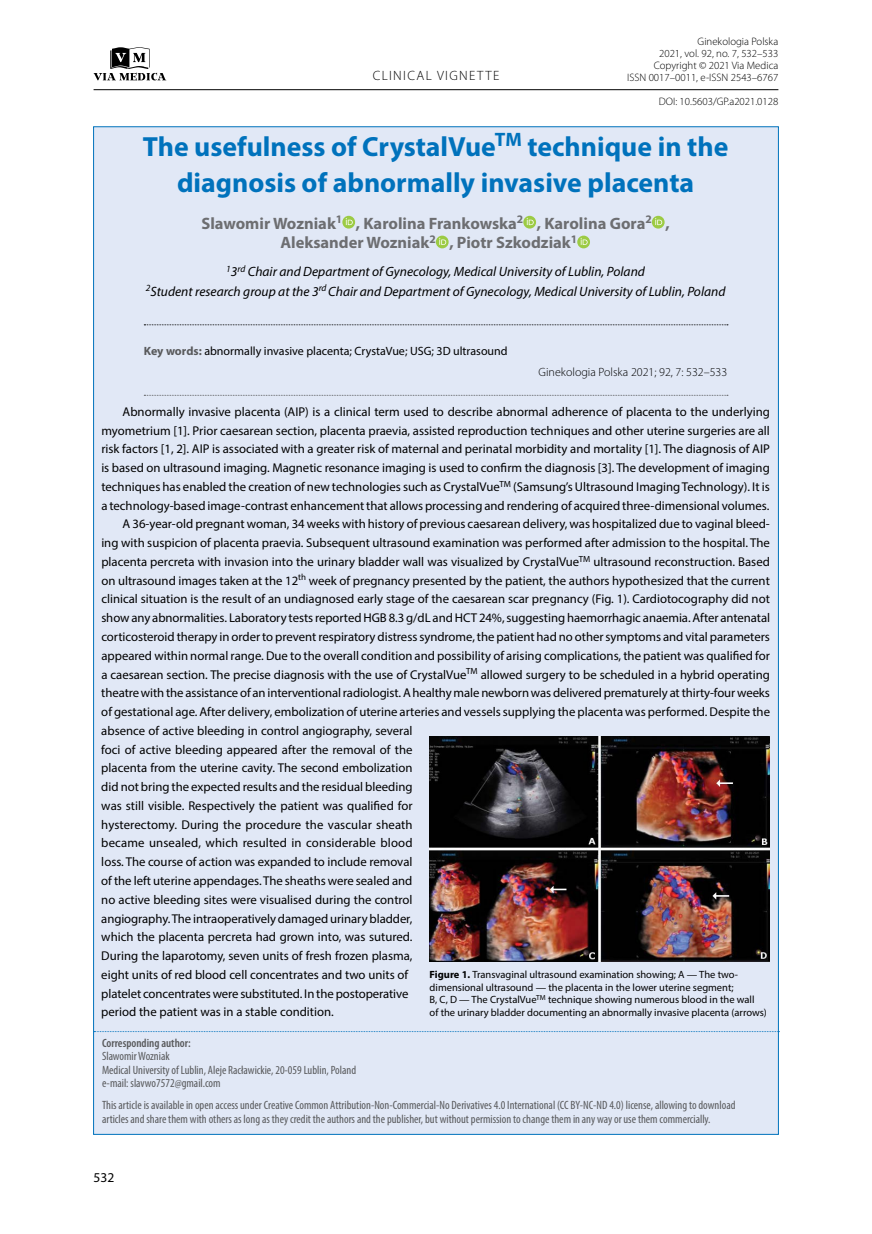
<style>
.page{position:relative;width:872px;height:1234px;background:#fff}
.page>*{position:absolute;margin:0;border:0;box-sizing:border-box;transform-origin:0 0}
.t1{font:700 27.75px/36px "Myriad Pro";color:#0072bc;text-align:center}
.t2{font:700 16.5px/19.8px "Myriad Pro";color:#6d6e71}
.t3{font:italic 13.5px/19.5px "Myriad Pro";color:#000;text-align:center}
.t4{font:300 13.5px "Myriad Pro";letter-spacing:.1em;color:#000}
.t5{font:13.5px "Myriad Pro";color:#000}
.t6{font:12.75px "Myriad Pro";color:#000}
.t7{font:condensed 12px/13.5px "Myriad Pro";color:#58595b}
.t8{font:12px "Myriad Pro";color:#000}
.t9{font:300 12px "Myriad Pro";color:#000}
.t10{font:600 condensed 12px "Myriad Pro";color:#58595b}
.t11{font:300 10.8px/12px "Myriad Pro";color:#000;text-align:right}
.t12{font:10.5px/12.8px "Myriad Pro";color:#000}
.s1{font-weight:700;color:#58595b}
.s2{font-weight:700}
</style>
<div class="page">
<svg style="left:94px;top:47px;width:72px;height:34px"></svg>
<hr style="left:94px;top:89px;width:684px;height:1px;background:#000">
<div style="left:93px;top:126px;width:685px;height:1008px;background:#e1e8f6"></div>
<svg style="left:144px;top:324px;width:584px;height:1px"></svg>
<svg style="left:144px;top:395px;width:584px;height:1px"></svg>
<svg style="left:342px;top:216px;width:13px;height:12px"></svg>
<svg style="left:346px;top:218px;width:7px;height:7px"></svg>
<svg style="left:523px;top:216px;width:13px;height:12px"></svg>
<svg style="left:526px;top:218px;width:8px;height:7px"></svg>
<div style="left:652px;top:216px;width:12px;height:12px;background:#9ccb44;border-radius:50%"></div>
<svg style="left:655px;top:218px;width:7px;height:7px"></svg>
<div style="left:436px;top:235px;width:12px;height:13px;background:#9ccb44;border-radius:50%"></div>
<svg style="left:439px;top:238px;width:7px;height:7px"></svg>
<svg style="left:577px;top:235px;width:13px;height:13px"></svg>
<svg style="left:580px;top:238px;width:7px;height:7px"></svg>
<img style="left:429px;top:736px;width:341px;height:225px">
<p class="t4" style="left:373px;top:68px;width:128px">CLINICAL VIGNETTE</p>
<p class="t11" style="left:627px;top:36px;width:153px">Ginekologia Polska<br>2021, vol. 92, no. 7, 532–533<br>Copyright © 2021 Via Medica<br>ISSN 0017–0011, e-ISSN 2543–6767</p>
<p class="t11" style="left:659px;top:96px;width:121px">DOI: 10.5603/GP.a2021.0128</p>
<h1 class="t1" style="left:143px;top:127px;width:587px">The usefulness of CrystalVue<sup>TM</sup> technique in the diagnosis of abnormally invasive placenta</h1>
<p class="t2" style="left:280px;top:212px;width:391px;text-indent:-79px">Slawomir Wozniak<sup>1</sup> , Karolina Frankowska<sup>2</sup> , Karolina Gora<sup>2</sup> ,<br>Aleksander Wozniak<sup>2</sup> , Piotr Szkodziak<sup>1</sup></p>
<p class="t3" style="left:146px;top:262px;width:581px"><sup>1</sup>3<sup>rd</sup> Chair and Department of Gynecology, Medical University of Lublin, Poland<br><sup>2</sup>Student research group at the 3<sup>rd</sup> Chair and Department of Gynecology, Medical University of Lublin, Poland</p>
<p class="t8" style="left:144px;top:343px;width:365px"><span class="s1">Key words:</span> abnormally invasive placenta; CrystaVue; USG; 3D ultrasound</p>
<p class="t9" style="left:538px;top:365px;width:190px">Ginekologia Polska 2021; 92, 7: 532–533</p>
<p class="t6" style="left:123px;top:403px;width:649px">Abnormally invasive placenta (AIP) is a clinical term used to describe abnormal adherence of placenta to the underlying</p>
<p class="t6" style="left:101px;top:422px;width:670px">myometrium [1]. Prior caesarean section, placenta praevia, assisted reproduction techniques and other uterine surgeries are all</p>
<p class="t6" style="left:101px;top:441px;width:670px">risk factors [1, 2]. AIP is associated with a greater risk of maternal and perinatal morbidity and mortality [1]. The diagnosis of AIP</p>
<p class="t6" style="left:101px;top:460px;width:670px">is based on ultrasound imaging. Magnetic resonance imaging is used to confirm the diagnosis [3]. The development of imaging</p>
<p class="t6" style="left:101px;top:478px;width:670px">techniques has enabled the creation of new technologies such as CrystalVue<sup>TM</sup> (Samsung’s Ultrasound Imaging Technology). It is</p>
<p class="t6" style="left:101px;top:497px;width:669px">a technology-based image-contrast enhancement that allows processing and rendering of acquired three-dimensional volumes.</p>
<p class="t6" style="left:123px;top:516px;width:649px">A 36-year-old pregnant woman, 34 weeks with history of previous caesarean delivery, was hospitalized due to vaginal bleed-</p>
<p class="t6" style="left:101px;top:535px;width:670px">ing with suspicion of placenta praevia. Subsequent ultrasound examination was performed after admission to the hospital. The</p>
<p class="t6" style="left:101px;top:553px;width:670px">placenta percreta with invasion into the urinary bladder wall was visualized by CrystalVue<sup>TM</sup> ultrasound reconstruction. Based</p>
<p class="t6" style="left:101px;top:572px;width:670px">on ultrasound images taken at the 12<sup>th</sup> week of pregnancy presented by the patient, the authors hypothesized that the current</p>
<p class="t6" style="left:101px;top:591px;width:670px">clinical situation is the result of an undiagnosed early stage of the caesarean scar pregnancy (Fig. 1). Cardiotocography did not</p>
<p class="t6" style="left:101px;top:610px;width:670px">show any abnormalities. Laboratory tests reported HGB 8.3 g/dL and HCT 24%, suggesting haemorrhagic anaemia. After antenatal</p>
<p class="t6" style="left:101px;top:628px;width:670px">corticosteroid therapy in order to prevent respiratory distress syndrome, the patient had no other symptoms and vital parameters</p>
<p class="t6" style="left:101px;top:647px;width:670px">appeared within normal range. Due to the overall condition and possibility of arising complications, the patient was qualified for</p>
<p class="t6" style="left:101px;top:666px;width:670px">a caesarean section. The precise diagnosis with the use of CrystalVue<sup>TM</sup> allowed surgery to be scheduled in a hybrid operating</p>
<p class="t6" style="left:101px;top:685px;width:670px">theatre with the assistance of an interventional radiologist. A healthy male newborn was delivered prematurely at thirty-four weeks</p>
<p class="t6" style="left:101px;top:703px;width:670px">of gestational age.After delivery, embolization of uterine arteries and vessels supplying the placenta was performed. Despite the</p>
<p class="t6" style="left:101px;top:722px;width:313px">absence of active bleeding in control angiography, several</p>
<p class="t6" style="left:101px;top:741px;width:313px">foci of active bleeding appeared after the removal of the</p>
<p class="t6" style="left:101px;top:760px;width:313px">placenta from the uterine cavity. The second embolization</p>
<p class="t6" style="left:101px;top:778px;width:313px">did not bring the expected results and the residual bleeding</p>
<p class="t6" style="left:101px;top:797px;width:313px">was still visible. Respectively the patient was qualified for</p>
<p class="t6" style="left:101px;top:816px;width:313px">hysterectomy. During the procedure the vascular sheath</p>
<p class="t6" style="left:101px;top:835px;width:313px">became unsealed, which resulted in considerable blood</p>
<p class="t6" style="left:101px;top:853px;width:313px">loss. The course of action was expanded to include removal</p>
<p class="t6" style="left:101px;top:872px;width:312px">of the left uterine appendages. The sheaths were sealed and</p>
<p class="t6" style="left:101px;top:891px;width:313px">no active bleeding sites were visualised during the control</p>
<p class="t6" style="left:101px;top:910px;width:312px">angiography. The intraoperatively damaged urinary bladder,</p>
<p class="t6" style="left:101px;top:928px;width:313px">which the placenta percreta had grown into, was sutured.</p>
<p class="t6" style="left:101px;top:947px;width:313px">During the laparotomy, seven units of fresh frozen plasma,</p>
<p class="t6" style="left:101px;top:966px;width:308px">eight units of red blood cell concentrates and two units of</p>
<p class="t6" style="left:101px;top:985px;width:309px">platelet concentrates were substituted. In the postoperative</p>
<p class="t6" style="left:101px;top:1003px;width:234px">period the patient was in a stable condition.</p>
<p class="t12" style="left:429px;top:967px;width:339px"><span class="s2">Figure 1.</span> Transvaginal ultrasound examination showing; A — The two&shy;dimensional ultrasound — the placenta in the lower uterine segment;<br>B, C, D — The CrystalVue<sup>TM</sup> technique showing numerous blood in the wall<br>of the urinary bladder documenting an abnormally invasive placenta (arrows)</p>
<p class="t10" style="left:102px;top:1036px;width:90px">Corresponding author:</p>
<p class="t7" style="left:102px;top:1049px;width:256px">Slawomir Wozniak<br>Medical University of Lublin, Aleje Racławickie, 20-059 Lublin, Poland e-mail: slavwo7572@gmail.com</p>
<p class="t7" style="left:102px;top:1098px;width:635px">This article is available in open access under Creative Common Attribution-Non-Commercial-No Derivatives 4.0 International (CC BY-NC-ND 4.0) license, allowing to download articles and share them with others as long as they credit the authors and the publisher, but without permission to change them in any way or use them commercially.</p>
<p class="t5" style="left:94px;top:1169px;width:22px">532</p>
</div>
